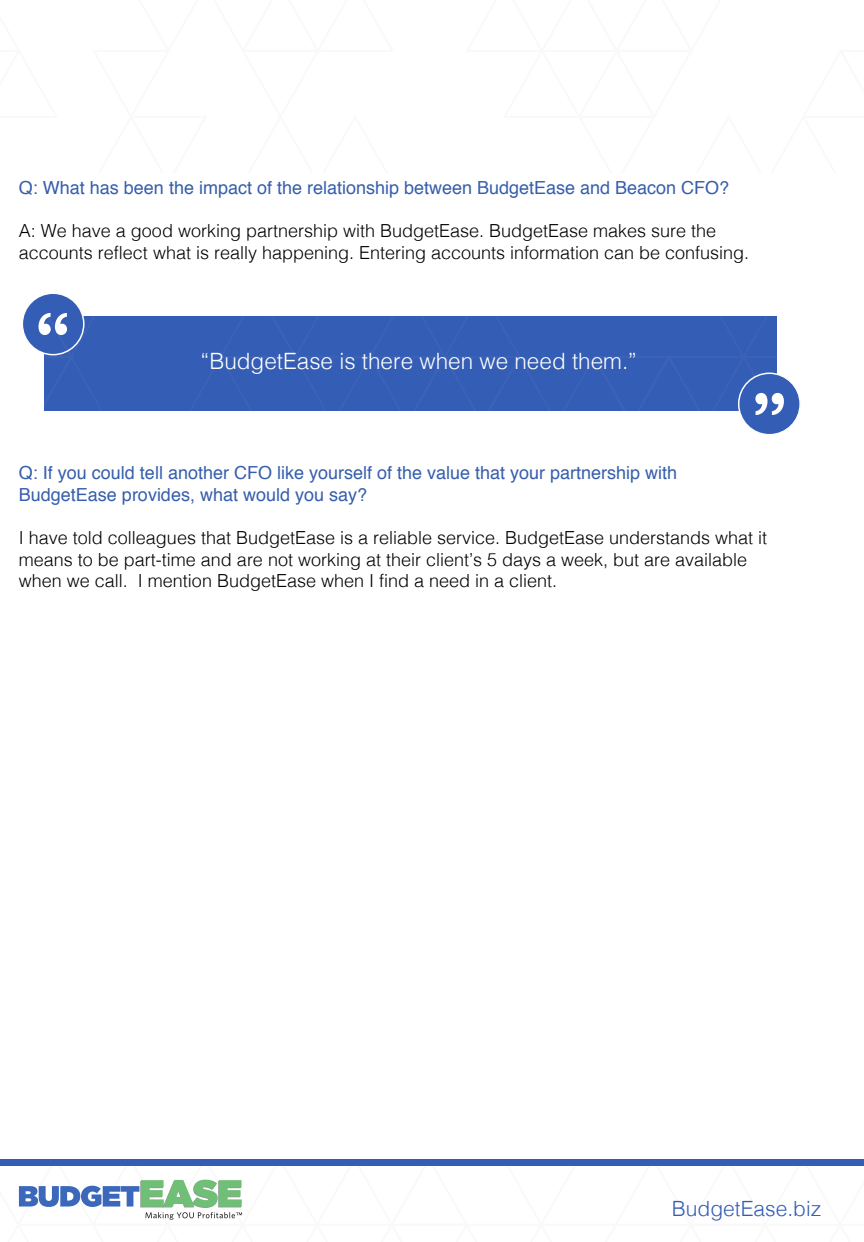
<style>
.page{position:relative;width:864px;height:1242px;background:#fff}
.page>*{position:absolute;margin:0;border:0;box-sizing:border-box;transform-origin:0 0}
.t1{font:84.75px "Clarendon Wide Stencil";color:#fff}
.t2{font:300 22.5px "Helvetica";color:#fff}
.t3{font:300 21px "Helvetica";color:#345db5}
.t4{font:300 18px/21.6px "Helvetica";color:#000}
.t5{font:18px/21.6px "Helvetica";color:#365eac}
</style>
<div class="page">
<div style="left:45px;top:317px;width:732px;height:94px;background:#345db5"></div>
<div style="left:22px;top:293px;width:62px;height:62px;background:#345db5;border-radius:50%"></div>
<div style="left:22px;top:292px;width:63px;height:63px;border:2px solid #fcfcfc;border-radius:50%"></div>
<svg style="left:45px;top:317px;width:40px;height:39px"></svg>
<div style="left:739px;top:373px;width:61px;height:62px;background:#345db5;border-radius:50%"></div>
<div style="left:738px;top:373px;width:63px;height:62px;border:2px solid #fcfcfc;border-radius:50%"></div>
<svg style="left:0;top:1165px;width:864px;height:55px"></svg>
<div style="left:0;top:1159px;width:864px;height:6px;background:#345db5"></div>
<p class="t5" style="left:19px;top:177px;width:712px">Q: What has been the impact of the relationship between BudgetEase and Beacon CFO?</p>
<p class="t4" style="left:19px;top:219px;width:732px">A: We have a good working partnership with BudgetEase. BudgetEase makes sure the accounts reflect what is really happening. Entering accounts information can be confusing.</p>
<h1 class="t1" style="left:34px;top:295px;width:38px">“</h1>
<p class="t2" style="left:201px;top:341px;width:438px">“BudgetEase is there when we need them.”</p>
<h1 class="t1" style="left:788px;top:433px;width:38px;rotate:-180deg">“</h1>
<p class="t5" style="left:19px;top:463px;width:660px">Q: If you could tell another CFO like yourself of the value that your partnership with<br>BudgetEase provides, what would you say?</p>
<p class="t4" style="left:19px;top:526px;width:750px">I have told colleagues that BudgetEase is a reliable service. BudgetEase understands what it means to be part-time and are not working at their client’s 5 days a week, but are available when we call. I mention BudgetEase when I find a need in a client.</p>
<p class="t3" style="left:672px;top:1191px;width:151px">BudgetEase.biz</p>
</div>
